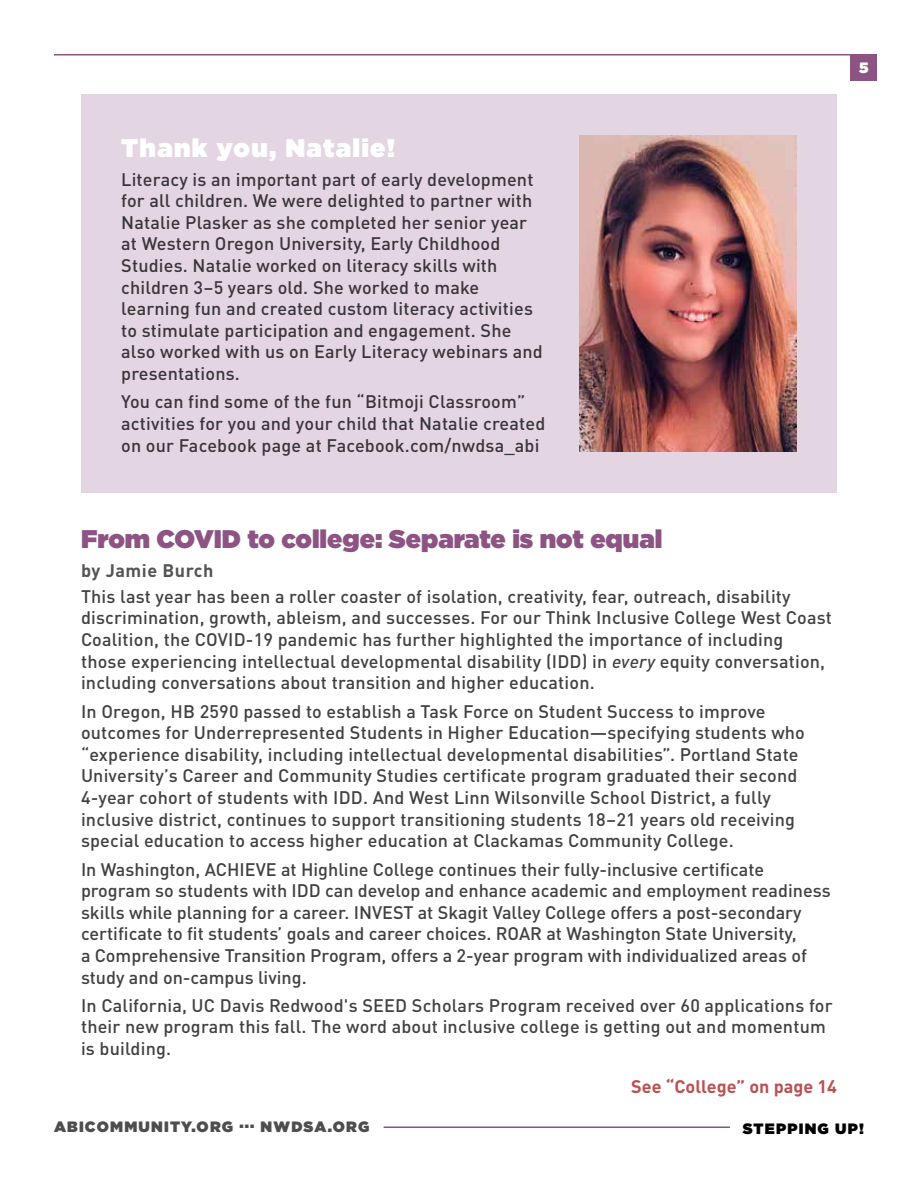
<style>
.page{position:relative;width:918px;height:1188px;background:#fff}
.page>*{position:absolute;margin:0;border:0;box-sizing:border-box;transform-origin:0 0}
.t1{font:900 25.5px "Gotham";color:#8d5483}
.t2{font:900 25.5px "Gotham";letter-spacing:.05em;color:#fff}
.t3{font:500 18px/21.6px "DINOT";letter-spacing:.01em;color:#000}
.t4{font:700 18px "DINOT";color:#bb5152}
.t5{font:700 18px "DINOT";letter-spacing:.03em;color:#535454}
.t6{font:900 15px "Gotham";letter-spacing:.08em;color:#000}
.t7{font:900 15px "Gotham";color:#fff}
.s1{font-style:italic}
</style>
<div class="page">
<hr style="left:384px;top:1127px;width:346px;height:1px;background:#8d5483">
<hr style="left:54px;top:54px;width:810px;height:2px;background:#8d5483">
<div style="left:850px;top:54px;width:28px;height:27px;background:#8d5483"></div>
<div style="left:81px;top:94px;width:756px;height:399px;background:#e3d6e2"></div>
<img style="left:580px;top:135px;width:217px;height:317px">
<h1 class="t2" style="left:121px;top:130px;width:275px">Thank you, Natalie!</h1>
<p class="t3" style="left:121px;top:167px;width:423px">Literacy is an important part of early development for all children. We were delighted to partner with Natalie Plasker as she completed her senior year at Western Oregon University, Early Childhood Studies. Natalie worked on literacy skills with children 3–5 years old. She worked to make learning fun and created custom literacy activities to stimulate participation and engagement. She also worked with us on Early Literacy webinars and presentations.</p>
<p class="t3" style="left:121px;top:389px;width:426px">You can find some of the fun “Bitmoji Classroom” activities for you and your child that Natalie created on our Facebook page at Facebook.com/nwdsa_abi</p>
<p class="t7" style="left:859px;top:57px;width:11px">5</p>
<h1 class="t1" style="left:81px;top:521px;width:583px">From COVID to college: Separate is not equal</h1>
<p class="t3" style="left:81px;top:584px;width:752px">This last year has been a roller coaster of isolation, creativity, fear, outreach, disability discrimination, growth, ableism, and successes. For our Think Inclusive College West Coast Coalition, the COVID-19 pandemic has further highlighted the importance of including those experiencing intellectual developmental disability (IDD) in <span class="s1">every</span> equity conversation, including conversations about transition and higher education.</p>
<p class="t3" style="left:81px;top:699px;width:725px">In Oregon, HB 2590 passed to establish a Task Force on Student Success to improve outcomes for Underrepresented Students in Higher Education—specifying students who “experience disability, including intellectual developmental disabilities”. Portland State University’s Career and Community Studies certificate program graduated their second 4-year cohort of students with IDD. And West Linn Wilsonville School District, a fully inclusive district, continues to support transitioning students 18–21 years old receiving special education to access higher education at Clackamas Community College.</p>
<p class="t3" style="left:81px;top:857px;width:751px">In Washington, ACHIEVE at Highline College continues their fully-inclusive certificate program so students with IDD can develop and enhance academic and employment readiness skills while planning for a career. INVEST at Skagit Valley College offers a post-secondary certificate to fit students’ goals and career choices. ROAR at Washington State University,<br>a Comprehensive Transition Program, offers a 2-year program with individualized areas of study and on-campus living.</p>
<p class="t3" style="left:81px;top:993px;width:753px">In California, UC Davis Redwood's SEED Scholars Program received over 60 applications for their new program this fall. The word about inclusive college is getting out and momentum is building.</p>
<p class="t5" style="left:81px;top:557px;width:134px">by Jamie Burch</p>
<p class="t4" style="left:631px;top:1073px;width:207px">See “College” on page 14</p>
<p class="t6" style="left:54px;top:1116px;width:317px">ABICOMMUNITY.ORG ... NWDSA.ORG</p>
<p class="t6" style="left:743px;top:1118px;width:123px">STEPPING UP!</p>
</div>
